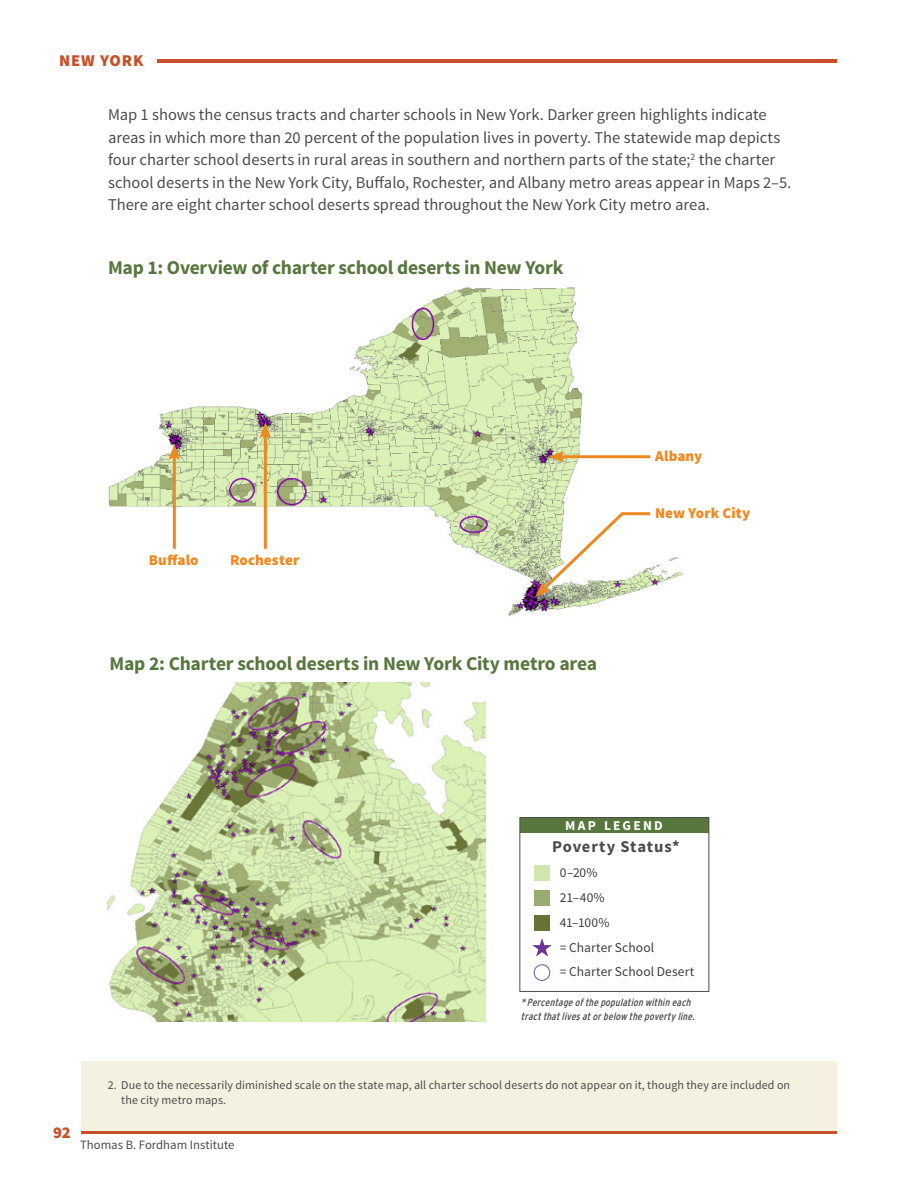
<style>
.page{position:relative;width:918px;height:1188px;background:#fff}
.page>*{position:absolute;margin:0;border:0;box-sizing:border-box;transform-origin:0 0}
.t1{font:700 19.5px "Source Sans Pro";letter-spacing:-.01em;color:#58773e}
.t2{font:16.5px/22.5px "Source Sans Pro";color:#4b4c4d}
.t3{font:700 16.5px "Source Sans Pro";letter-spacing:.045em;color:#4b4c4d}
.t4{font:900 16.5px "Source Sans Pro";letter-spacing:.055em;color:#c85029}
.t5{font:900 15px "Source Sans Pro";letter-spacing:.005em;color:#ee8922}
.t6{font:13.5px "Source Sans Pro";letter-spacing:.01em;color:#3e3e3f}
.t7{font:700 13.5px "Source Sans Pro";letter-spacing:.165em;color:#fff}
.t8{font:12.75px "Source Sans Pro";color:#4b4c4d}
.t9{font:12px/15px "Source Sans Pro";letter-spacing:.01em;color:#4b4c4d}
.t10{font:italic condensed 10.5px/13.5px "Interstate";color:#4b4c4d}
</style>
<div class="page">
<hr style="left:81px;top:1131px;width:756px;height:3px;background:#c85029">
<hr style="left:81px;top:59px;width:756px;height:4px;background:#c85029">
<div style="left:520px;top:818px;width:189px;height:15px;background:#58773e"></div>
<div style="left:519px;top:817px;width:190px;height:175px;border:1px solid #4b4c4d"></div>
<div style="left:534px;top:866px;width:16px;height:15px;background:#d1e5b1"></div>
<div style="left:534px;top:890px;width:16px;height:16px;background:#98ac71"></div>
<div style="left:534px;top:915px;width:16px;height:16px;background:#657435"></div>
<div style="left:534px;top:964px;width:16px;height:17px;border:1px solid #7d4fa0;border-radius:50%"></div>
<svg style="left:532px;top:938px;width:20px;height:19px"></svg>
<div style="left:81px;top:1061px;width:756px;height:70px;background:#f4f1e0"></div>
<img style="left:108px;top:287px;width:575px;height:329px">
<hr style="left:559px;top:455px;width:91px;height:3px;background:#ee8922">
<svg style="left:549px;top:451px;width:16px;height:12px"></svg>
<svg style="left:535px;top:511px;width:118px;height:86px"></svg>
<hr style="left:173px;top:455px;width:3px;height:94px;background:#ee8922">
<svg style="left:168px;top:444px;width:12px;height:16px"></svg>
<hr style="left:264px;top:433px;width:3px;height:116px;background:#ee8922">
<svg style="left:260px;top:422px;width:11px;height:16px"></svg>
<img style="left:107px;top:683px;width:379px;height:338px">
<div style="left:59px;top:53px;width:98px;height:18px;background:#fff"></div>
<p class="t4" style="left:59px;top:50px;width:86px">NEW YORK</p>
<p class="t2" style="left:108px;top:104px;width:685px">Map 1 shows the census tracts and charter schools in New York. Darker green highlights indicate areas in which more than 20 percent of the population lives in poverty. The statewide map depicts four charter school deserts in rural areas in southern and northern parts of the state;<sup>2</sup> the charter school deserts in the New York City, Buffalo, Rochester, and Albany metro areas appear in Maps 2–5.<br>There are eight charter school deserts spread throughout the New York City metro area.</p>
<p class="t1" style="left:108px;top:255px;width:457px">Map 1: Overview of charter school deserts in New York</p>
<p class="t5" style="left:149px;top:550px;width:51px">Buffalo</p>
<p class="t5" style="left:230px;top:550px;width:71px">Rochester</p>
<p class="t1" style="left:110px;top:651px;width:489px">Map 2: Charter school deserts in New York City metro area</p>
<p class="t5" style="left:655px;top:447px;width:49px">Albany</p>
<p class="t5" style="left:655px;top:503px;width:97px">New York City</p>
<p class="t7" style="left:565px;top:817px;width:99px">MAP LEGEND</p>
<p class="t3" style="left:552px;top:836px;width:129px">Poverty Status*</p>
<p class="t6" style="left:560px;top:864px;width:39px">0–20%</p>
<p class="t6" style="left:560px;top:889px;width:46px">21–40%</p>
<p class="t6" style="left:560px;top:914px;width:51px">41–100%</p>
<p class="t6" style="left:560px;top:939px;width:96px">= Charter School</p>
<p class="t6" style="left:560px;top:963px;width:136px">= Charter School Desert</p>
<p class="t10" style="left:521px;top:996px;width:178px">* Percentageofthepopulationwithineach tractthatlivesatorbelow thepovertyline.</p>
<p class="t4" style="left:53px;top:1121px;width:19px">92</p>
<p class="t9" style="left:121px;top:1078px;width:670px;text-indent:-14px">2. Due to the necessarily diminished scale on the state map, all charter school deserts do not appear on it, though they are included on the city metro maps.</p>
<p class="t8" style="left:80px;top:1137px;width:156px">Thomas B. Fordham Institute</p>
</div>
